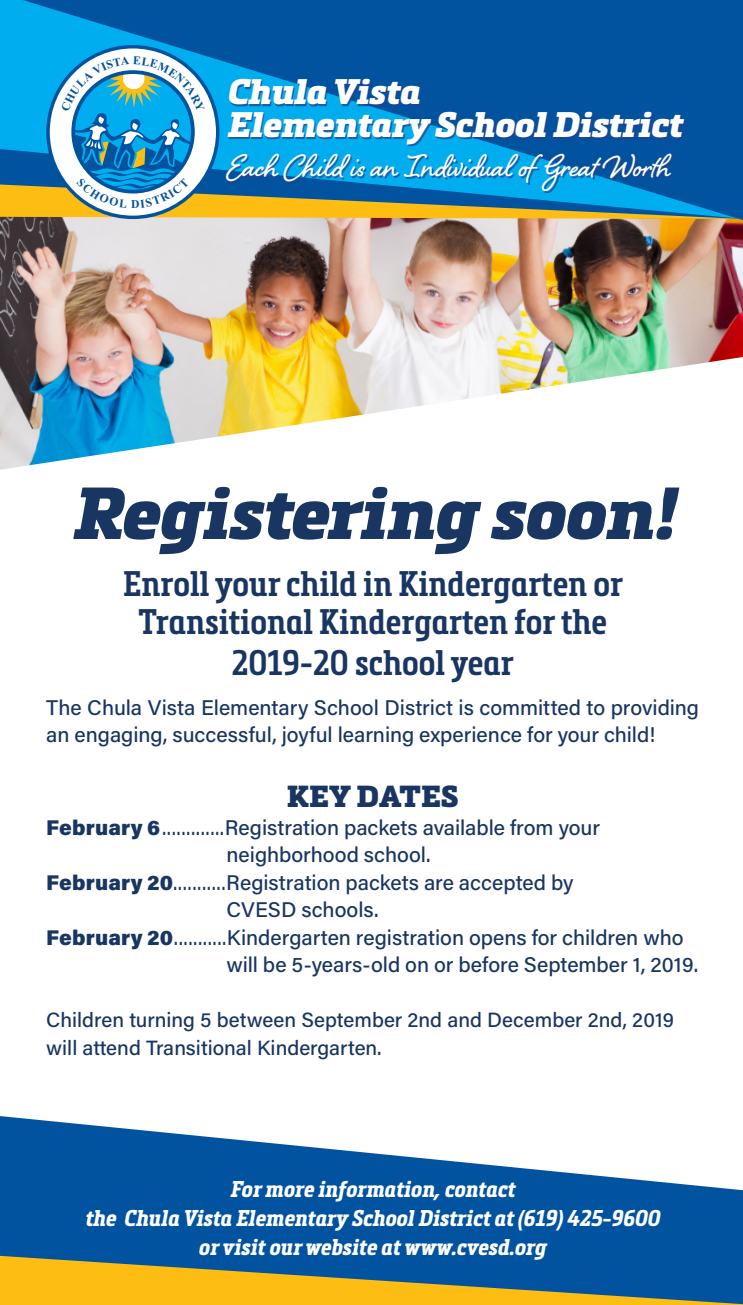
<style>
.page{position:relative;width:743px;height:1305px;background:#fff}
.page>*{position:absolute;margin:0;border:0;box-sizing:border-box;transform-origin:0 0}
.t1{font:italic 900 72.25px "Metronic Slab Pro";letter-spacing:-.01em;color:#193561}
.t2{font:700 40px "Shelby";color:#fff}
.t3{font:600 35px/37.5px "Metronic Slab Narrow";color:#193561;text-align:center}
.t4{font:italic 900 35px/32.5px "Metronic Slab Pro";letter-spacing:-.01em;color:#fff}
.t5{font:900 30px "Metronic Slab Pro";color:#193561}
.t6{font:italic 700 22.5px/29px "Metronic Slab Narrow";color:#fff;text-align:center}
.t7{font:500 21.25px/27.5px "Acumin Pro";color:#193561}
.t8{font:500 20.5px/27.5px "Acumin Pro";color:#193561}
.s1{font-weight:900}
.s2{font-weight:400}
</style>
<div class="page">
<img style="left:0;top:219px;width:742px;height:251px">
<svg style="left:23px;top:0;width:719px;height:220px;background:#0660a9"></svg>
<svg style="left:0;top:1116px;width:742px;height:140px;fill:#0153a0"></svg>
<svg style="left:0;top:1256px;width:742px;height:49px;background:#818957"></svg>
<svg style="left:0;top:56px;width:742px;height:163px;background:#2f85b2"></svg>
<p class="t4" style="left:226px;top:76px;width:457px">Chula Vista<br>Elementary School District</p>
<p class="t2" style="left:226px;top:138px;width:447px">Each Child is an Individual of Great Worth</p>
<p class="t1" style="left:71px;top:471px;width:605px">Registering soon!</p>
<p class="t3" style="left:123px;top:565px;width:501px">Enroll your child in Kindergarten or<br>Transitional Kindergarten for the</p>
<p class="t3" style="left:232px;top:644px;width:283px">2019-20 school year</p>
<p class="t7" style="left:46px;top:693px;width:654px">The Chula Vista Elementary School District is committed to providing an engaging, successful, joyful learning experience for your child!</p>
<p class="t5" style="left:287px;top:779px;width:173px">KEY DATES</p>
<p class="t7" style="left:46px;top:813px;width:555px"><span class="s1">February 6</span><span class="s2">.............</span>Registration packets available from your</p>
<p class="t7" style="left:226px;top:840px;width:206px">neighborhood school.</p>
<p class="t7" style="left:46px;top:868px;width:528px"><span class="s1">February 20</span><span class="s2">...........</span>Registration packets are accepted by</p>
<p class="t7" style="left:226px;top:895px;width:154px">CVESD schools.</p>
<p class="t7" style="left:226px;top:923px;width:473px;text-indent:-180px"><span class="s1">February 20</span><span class="s2">...........</span>Kindergarten registration opens for children who will be 5-years-old on or before September 1, 2019.</p>
<p class="t8" style="left:46px;top:1006px;width:629px">Children turning 5 between September 2nd and December 2nd, 2019 will attend Transitional Kindergarten.</p>
<p class="t6" style="left:85px;top:1175px;width:576px">For more information, contact<br>the Chula Vista Elementary School District at (619) 425-9600</p>
<p class="t6" style="left:198px;top:1233px;width:349px">or visit our website at www.cvesd.org</p>
</div>
